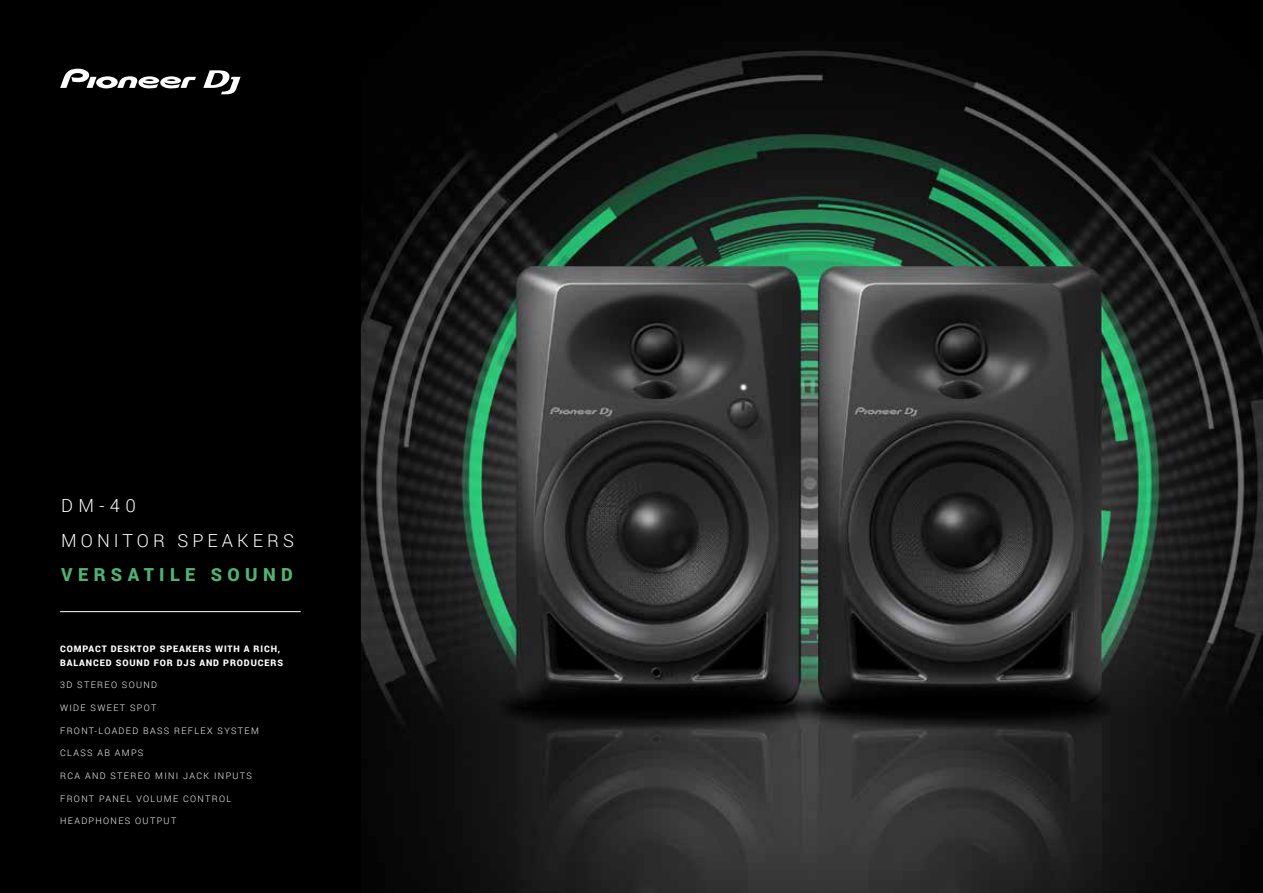
<style>
.page{position:relative;width:1263px;height:893px;background:#fff}
.page>*{position:absolute;margin:0;border:0;box-sizing:border-box;transform-origin:0 0}
.t1{font:300 18px/34.5px "Roboto";letter-spacing:.225em;color:#fff}
.t2{font:900 18px "Roboto";letter-spacing:.3em;color:#4fb374}
.t3{font:300 9px "Roboto";letter-spacing:.15em;color:#fff}
.t4{font:900 9px/13.5px "Roboto";letter-spacing:.1em;color:#fff}
</style>
<div class="page">
<img style="left:361px;top:0;width:902px;height:893px">
<div style="left:0;top:0;width:361px;height:893px;background:#000"></div>
<svg style="left:60px;top:69px;width:136px;height:20px"></svg>
<svg style="left:203px;top:70px;width:38px;height:24px"></svg>
<hr style="left:60px;top:611px;width:241px;height:1px;background:#fff">
<h1 class="t1" style="left:61px;top:488px;width:234px">DM-40<br>MONITOR SPEAKERS</h1>
<h1 class="t2" style="left:61px;top:562px;width:233px">VERSATILE SOUND</h1>
<p class="t4" style="left:60px;top:642px;width:224px">COMPACT DESKTOP SPEAKERS WITH A RICH,<br>BALANCED SOUND FOR DJS AND PRODUCERS</p>
<p class="t3" style="left:60px;top:679px;width:99px">3D STEREO SOUND</p>
<p class="t3" style="left:60px;top:702px;width:98px">WIDE SWEET SPOT</p>
<p class="t3" style="left:60px;top:724px;width:200px">FRONT-LOADED BASS REFLEX SYSTEM</p>
<p class="t3" style="left:60px;top:747px;width:85px">CLASS AB AMPS</p>
<p class="t3" style="left:60px;top:770px;width:193px">RCA AND STEREO MINI JACK INPUTS</p>
<p class="t3" style="left:60px;top:792px;width:173px">FRONT PANEL VOLUME CONTROL</p>
<p class="t3" style="left:60px;top:815px;width:118px">HEADPHONES OUTPUT</p>
</div>
